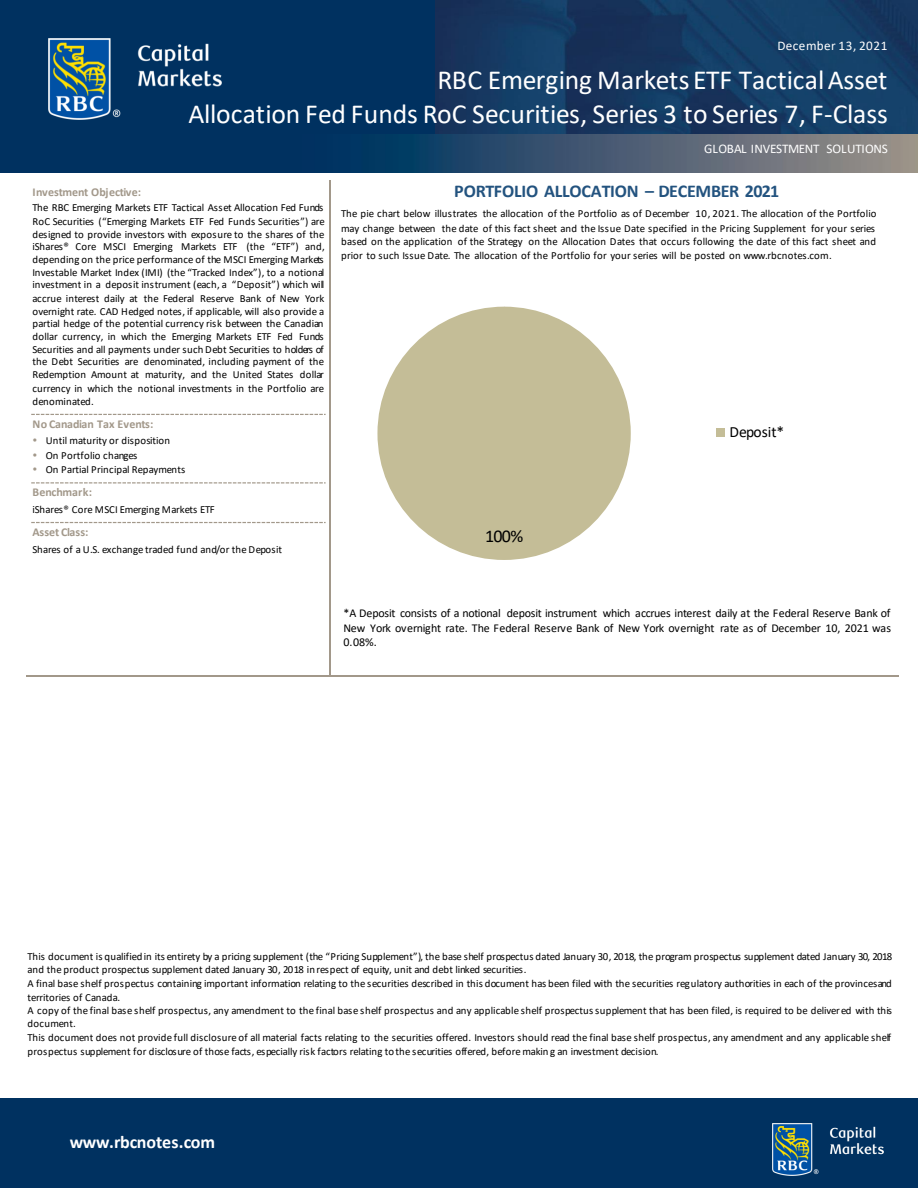
<style>
.page{position:relative;width:918px;height:1188px;background:#fff}
.page>*{position:absolute;margin:0;border:0;box-sizing:border-box;transform-origin:0 0}
.t1{font:27.6px/33.6px "Calibri";letter-spacing:-.005em;color:#fff;text-align:right}
.t2{font:700 18px "Calibri";letter-spacing:-.02em;color:#23537f}
.t3{font:700 18px "Calibri";letter-spacing:-.015em;color:#fff}
.t4{font:18px "Calibri";color:#000}
.t5{font:15.6px "Calibri";color:#000}
.t6{font:13.2px "Calibri";color:#fff}
.t7{font:13.2px "Calibri";letter-spacing:.04em;color:#fff}
.t8{font:12px/14.4px "Calibri";letter-spacing:-.005em;color:#000;text-align:justify}
.t9{font:700 12px "Calibri";letter-spacing:-.005em;color:#a2988a}
.t10{font:10.8px/13.2px "Calibri";letter-spacing:-.01em;color:#000}
.s1{color:#a2988a}
</style>
<div class="page">
<div style="left:0;top:0;width:918px;height:173px;background:#003160"></div>
<img style="left:436px;top:1px;width:482px;height:133px">
<img style="left:398px;top:134px;width:520px;height:39px">
<img style="left:49px;top:38px;width:173px;height:81px">
<div style="left:0;top:1098px;width:918px;height:90px;background:#003160"></div>
<svg style="left:31px;top:414px;width:295px;height:1px"></svg>
<svg style="left:31px;top:482px;width:295px;height:1px"></svg>
<svg style="left:31px;top:522px;width:295px;height:1px"></svg>
<svg style="left:377px;top:307px;width:254px;height:253px;fill:#c4bd97"></svg>
<div style="left:717px;top:428px;width:8px;height:8px;background:#c4bd97"></div>
<hr style="left:26px;top:675px;width:303px;height:1px;background:#a2988a">
<hr style="left:329px;top:180px;width:1px;height:495px;background:#a2988a">
<hr style="left:330px;top:675px;width:569px;height:1px;background:#a2988a">
<img style="left:772px;top:1123px;width:111px;height:52px">
<p class="t7" style="left:777px;top:41px;width:111px">December 13, 2021</p>
<h1 class="t1" style="left:189px;top:65px;width:701px">RBC Emerging Markets ETF Tactical Asset<br>Allocation Fed Funds RoC Securities, Series 3 to Series 7, F-Class</h1>
<p class="t6" style="left:704px;top:143px;width:185px">GLOBAL INVESTMENT SOLUTIONS</p>
<p class="t9" style="left:32px;top:187px;width:110px">Investment Objective:</p>
<p class="t10" style="left:32px;top:202px;width:294px">The RBC Emerging Markets ETF Tactical Asset Allocation Fed Funds<br>RoC Securities (“Emerging Markets ETF Fed Funds Securities”) are designed to provide investors with exposure to the shares of the</p>
<p class="t10" style="left:32px;top:241px;width:294px;text-align:justify">iShares® Core MSCI Emerging Markets ETF (the “ETF”) and, depending on the price performance of the MSCI Emerging Markets Investable Market Index (IMI) (the “Tracked Index”), to a notional</p>
<p class="t10" style="left:32px;top:279px;width:294px;text-align:justify">investment in a deposit instrument (each, a “Deposit”) which will accrue interest daily at the Federal Reserve Bank of New York overnight rate. CAD Hedged notes, if applicable, will also provide a</p>
<p class="t10" style="left:32px;top:317px;width:293px;text-align:justify">partial hedge of the potential currency risk between the Canadian dollar currency, in which the Emerging Markets ETF Fed Funds Securities and all payments under such Debt Securities to holders of</p>
<p class="t10" style="left:32px;top:356px;width:293px;text-align:justify">the Debt Securities are denominated, including payment of the Redemption Amount at maturity, and the United States dollar currency in which the notional investments in the Portfolio are denominated.</p>
<p class="t9" style="left:32px;top:419px;width:123px">No Canadian Tax Events:</p>
<p class="t10" style="left:32px;top:435px;width:139px"><span class="s1">•</span> Until maturity or disposition</p>
<p class="t10" style="left:32px;top:450px;width:106px"><span class="s1">•</span> On Portfolio changes</p>
<p class="t10" style="left:32px;top:464px;width:154px"><span class="s1">•</span> On Partial Principal Repayments</p>
<p class="t9" style="left:32px;top:487px;width:61px">Benchmark:</p>
<p class="t10" style="left:32px;top:504px;width:184px">iShares® Core MSCI Emerging Markets ETF</p>
<p class="t9" style="left:32px;top:527px;width:58px">Asset Class:</p>
<p class="t10" style="left:32px;top:543px;width:251px">Shares of a U.S. exchange traded fund and/or the Deposit</p>
<h2 class="t2" style="left:454px;top:183px;width:327px">PORTFOLIO ALLOCATION – DECEMBER 2021</h2>
<p class="t10" style="left:341px;top:208px;width:537px;line-height:14.4px">The pie chart below illustrates the allocation of the Portfolio as of December 10, 2021. The allocation of the Portfolio may change between the date of this fact sheet and the Issue Date specified in the Pricing Supplement for your series</p>
<p class="t10" style="left:341px;top:235px;width:536px;line-height:14.4px">based on the application of the Strategy on the Allocation Dates that occurs following the date of this fact sheet and prior to such Issue Date. The allocation of the Portfolio for your series will be posted on www.rbcnotes.com.</p>
<p class="t4" style="left:485px;top:529px;width:40px">100%</p>
<p class="t5" style="left:729px;top:425px;width:56px">Deposit*</p>
<p class="t8" style="left:344px;top:607px;width:549px">*A Deposit consists of a notional deposit instrument which accrues interest daily at the Federal Reserve Bank of New York overnight rate. The Federal Reserve Bank of New York overnight rate as of December 10, 2021 was 0.08%.</p>
<p class="t10" style="left:28px;top:950px;width:866px">This document is qualified in its entirety by a pricing supplement (the “Pricing Supplement”), the base shelf prospectus dated January 30, 2018, the program prospectus supplement dated January 30, 2018 and the product prospectus supplement dated January 30, 2018 in respect of equity, unit and debt linked securities.</p>
<p class="t10" style="left:28px;top:978px;width:866px">A final base shelf prospectus containing important information relating to the securities described in this document has been filed with the securities regulatory authorities in each of the provinces and territories of Canada.</p>
<p class="t10" style="left:28px;top:1005px;width:866px">A copy of the final base shelf prospectus, any amendment to the final base shelf prospectus and any applicable shelf prospectus supplement that has been filed, is required to be deliver ed with this document.</p>
<p class="t10" style="left:28px;top:1032px;width:865px">This document does not provide full disclosure of all material facts relating to the securities offered. Investors should read the final base shelf prospectus, any amendment and any applicable shelf prospectus supplement for disclosure of those facts, especially risk factors relating to the securities offered, before makin g an investment decision.</p>
<p class="t3" style="left:70px;top:1135px;width:147px">www.rbcnotes.com</p>
</div>
